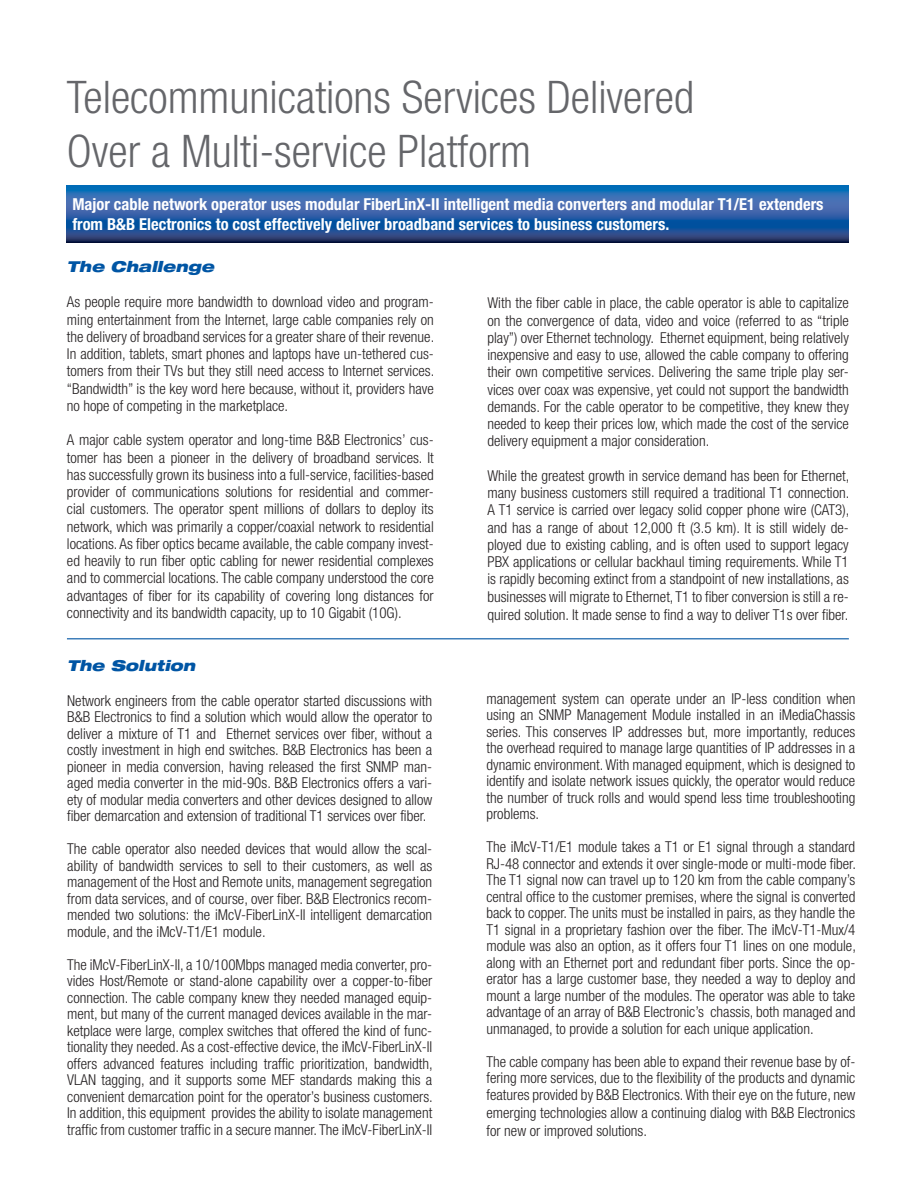
<style>
.page{position:relative;width:918px;height:1188px;background:#fff}
.page>*{position:absolute;margin:0;border:0;box-sizing:border-box;transform-origin:0 0}
.t1{font:300 condensed 45px/54px "Helvetica Neue LT Pro";color:#65666a}
.t2{font:700 condensed 16.5px/19.8px "Helvetica Neue LT Pro";color:#fff}
.t3{font:300 condensed 15px/16.5px "Helvetica Neue LT Pro";color:#231f20;text-align:justify}
.t4{font:italic 900 expanded 15px "Helvetica Neue LT Pro";color:#0055a4}
</style>
<div class="page">
<svg style="left:67px;top:186px;width:782px;height:57px;background:#265b9f"></svg>
<hr style="left:67px;top:638px;width:782px;height:1px;background:#0055a4">
<h1 class="t1" style="left:67px;top:70px;width:629px">Telecommunications Services Delivered<br>Over a Multi-service Platform</h1>
<p class="t2" style="left:72px;top:194px;width:753px">Major cable network operator uses modular FiberLinX-II intelligent media converters and modular T1/E1 extenders from B&amp;B Electronics to cost effectively deliver broadband services to business customers.</p>
<p class="t4" style="left:67px;top:257px;width:149px">The Challenge</p>
<p class="t3" style="left:67px;top:293px;width:369px;line-height:17.2px">As people require more bandwidth to download video and program&shy;ming entertainment from the Internet, large cable companies rely on the delivery of broadband services for a greater share of their revenue.<br>In addition, tablets, smart phones and laptops have un-tethered cus&shy;tomers from their TVs but they still need access to Internet services. “Bandwidth” is the key word here because, without it, providers have no hope of competing in the marketplace.</p>
<p class="t3" style="left:67px;top:431px;width:368px;line-height:17.2px">A major cable system operator and long-time B&amp;B Electronics’ cus&shy;tomer has been a pioneer in the delivery of broadband services. It has successfully grown its business into a full-service, facilities-based provider of communications solutions for residential and commer&shy;cial customers. The operator spent millions of dollars to deploy its network, which was primarily a copper/coaxial network to residential locations. As fiber optics became available, the cable company invest&shy;ed heavily to run fiber optic cabling for newer residential complexes and to commercial locations. The cable company understood the core advantages of fiber for its capability of covering long distances for connectivity and its bandwidth capacity, up to 10 Gigabit (10G).</p>
<p class="t3" style="left:488px;top:294px;width:363px;line-height:17.2px">With the fiber cable in place, the cable operator is able to capitalize on the convergence of data, video and voice (referred to as “triple play”) over Ethernet technology. Ethernet equipment, being relatively inexpensive and easy to use, allowed the cable company to offering their own competitive services. Delivering the same triple play ser&shy;vices over coax was expensive, yet could not support the bandwidth demands. For the cable operator to be competitive, they knew they needed to keep their prices low, which made the cost of the service delivery equipment a major consideration.</p>
<p class="t3" style="left:488px;top:467px;width:363px;line-height:17.4px">While the greatest growth in service demand has been for Ethernet, many business customers still required a traditional T1 connection.<br>A T1 service is carried over legacy solid copper phone wire (CAT3), and has a range of about 12,000 ft (3.5 km). It is still widely de&shy;ployed due to existing cabling, and is often used to support legacy PBX applications or cellular backhaul timing requirements. While T1 is rapidly becoming extinct from a standpoint of new installations, as businesses will migrate to Ethernet, T1 to fiber conversion is still a re&shy;quired solution. It made sense to find a way to deliver T1s over fiber.</p>
<p class="t4" style="left:67px;top:656px;width:130px">The Solution</p>
<p class="t3" style="left:67px;top:692px;width:367px">Network engineers from the cable operator started discussions with B&amp;B Electronics to find a solution which would allow the operator to deliver a mixture of T1 and Ethernet services over fiber, without a costly investment in high end switches. B&amp;B Electronics has been a pioneer in media conversion, having released the first SNMP man&shy;aged media converter in the mid-90s. B&amp;B Electronics offers a vari&shy;ety of modular media converters and other devices designed to allow fiber demarcation and extension of traditional T1 services over fiber.</p>
<p class="t3" style="left:67px;top:841px;width:367px">The cable operator also needed devices that would allow the scal&shy;ability of bandwidth services to sell to their customers, as well as management of the Host and Remote units, management segregation from data services, and of course, over fiber. B&amp;B Electronics recom&shy;mended two solutions: the iMcV-FiberLinX-II intelligent demarcation module, and the iMcV-T1/E1 module.</p>
<p class="t3" style="left:67px;top:956px;width:367px">The iMcV-FiberLinX-II, a 10/100Mbps managed media converter, pro&shy;vides Host/Remote or stand-alone capability over a copper-to-fiber connection. The cable company knew they needed managed equip&shy;ment, but many of the current managed devices available in the mar&shy;ketplace were large, complex switches that offered the kind of func&shy;tionality they needed. As a cost-effective device, the iMcV-FiberLinX-II offers advanced features including traffic prioritization, bandwidth, VLAN tagging, and it supports some MEF standards making this a convenient demarcation point for the operator’s business customers.<br>In addition, this equipment provides the ability to isolate management traffic from customer traffic in a secure manner. The iMcV-FiberLinX-II</p>
<p class="t3" style="left:486px;top:690px;width:370px">management system can operate under an IP-less condition when using an SNMP Management Module installed in an iMediaChassis series. This conserves IP addresses but, more importantly, reduces the overhead required to manage large quantities of IP addresses in a dynamic environment. With managed equipment, which is designed to identify and isolate network issues quickly, the operator would reduce the number of truck rolls and would spend less time troubleshooting problems.</p>
<p class="t3" style="left:486px;top:839px;width:371px">The iMcV-T1/E1 module takes a T1 or E1 signal through a standard RJ-48 connector and extends it over single-mode or multi-mode fiber.<br>The T1 signal now can travel up to 120 km from the cable company’s central office to the customer premises, where the signal is converted back to copper. The units must be installed in pairs, as they handle the T1 signal in a proprietary fashion over the fiber. The iMcV-T1-Mux/4 module was also an option, as it offers four T1 lines on one module, along with an Ethernet port and redundant fiber ports. Since the op&shy;erator has a large customer base, they needed a way to deploy and mount a large number of the modules. The operator was able to take advantage of an array of B&amp;B Electronic’s chassis, both managed and unmanaged, to provide a solution for each unique application.</p>
<p class="t3" style="left:486px;top:1053px;width:370px">The cable company has been able to expand their revenue base by of&shy;fering more services, due to the flexibility of the products and dynamic features provided by B&amp;B Electronics. With their eye on the future, new</p>
<p class="t3" style="left:486px;top:1103px;width:370px;line-height:18px">emerging technologies allow a continuing dialog with B&amp;B Electronics for new or improved solutions.</p>
</div>
